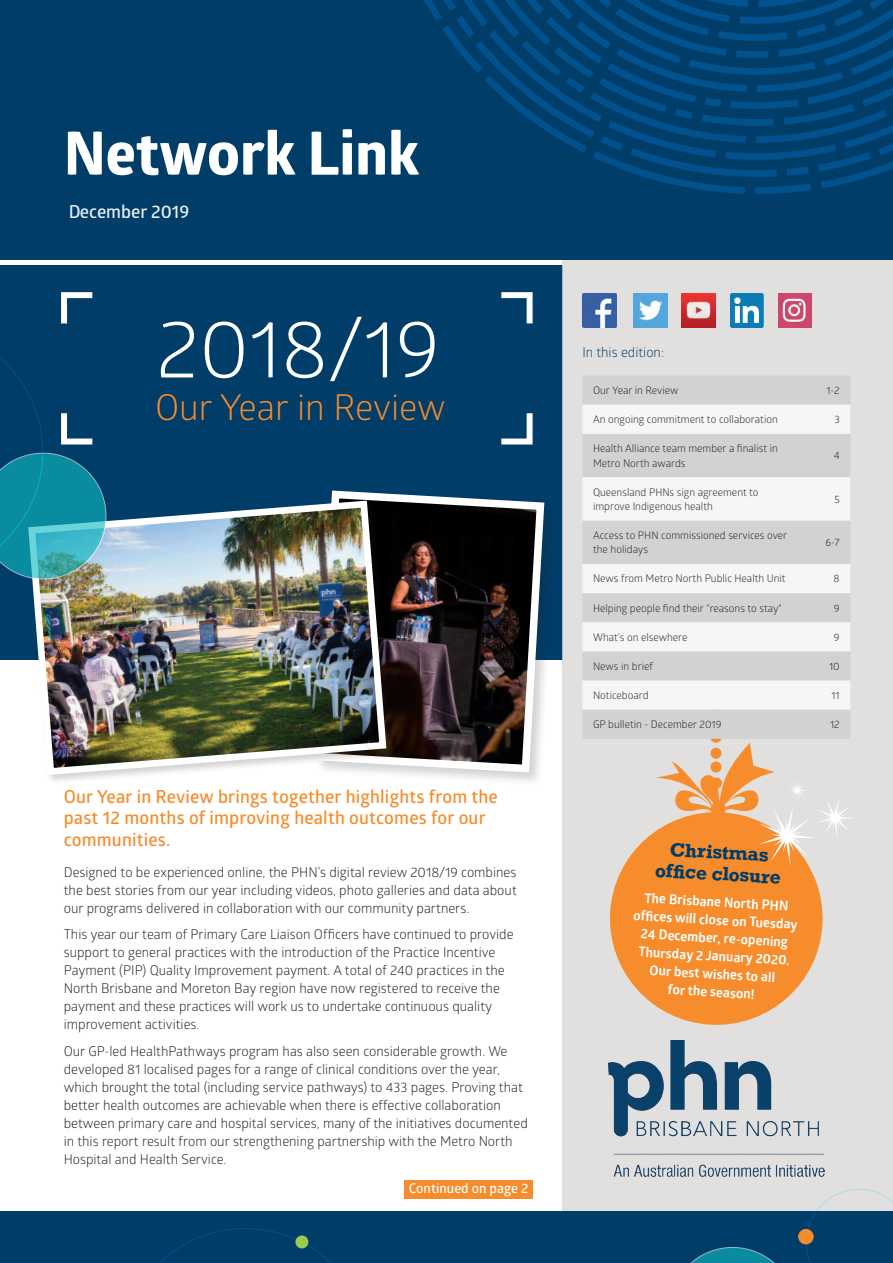
<style>
.page{position:relative;width:893px;height:1263px;background:#fff}
.page>*{position:absolute;margin:0;border:0;box-sizing:border-box;transform-origin:0 0}
.body{font:81px "Glober";color:#fff}
.GPBulletin__sub_head{font:700 60px "Globerx";color:#fff}
.body-2{font:35.7px "Glober";color:#f68c2c}
.first{font:600 18px/21.6px "Glober";letter-spacing:.01em;color:#f68c2c}
.body-3{font:700 18px/21.6px "Rockwell";color:#003d69;text-align:center}
.t1{font:600 18px "Glober";color:#fff}
.body-4{font:13.5px/18px "Glober";color:#231f20}
.body-5{font:700 13.5px/18px "Glober";color:#fff;text-align:center}
.body-6{font:600 13.5px "Glober";color:#fff}
.Bold_body{font:13.5px "Glober";color:#003d69}
.contents{font:10.5px/14.2px "Glober";color:#231f20}
</style>
<div class="page">
<div style="left:0;top:265px;width:563px;height:394px;background:#003d69"></div>
<div style="left:563px;top:260px;width:330px;height:1003px;background:#e1e0df"></div>
<div style="left:0;top:1212px;width:893px;height:51px;background:#003d69"></div>
<svg style="left:159px;top:1228px;width:172px;height:35px"></svg>
<div style="left:295px;top:1235px;width:13px;height:13px;background:#99cb50;border-radius:50%"></div>
<svg style="left:664px;top:1188px;width:229px;height:75px"></svg>
<img style="left:608px;top:1040px;width:216px;height:137px">
<div style="left:799px;top:1229px;width:14px;height:15px;background:#f68c2c;border-radius:50%"></div>
<div style="left:798px;top:1229px;width:15px;height:15px;border:1px solid #f68c2c;border-radius:50%"></div>
<div style="left:0;top:0;width:893px;height:260px;background:#003d69"></div>
<svg style="left:424px;top:0;width:469px;height:194px"></svg>
<img style="left:583px;top:293px;width:34px;height:34px">
<img style="left:730px;top:293px;width:33px;height:34px">
<img style="left:633px;top:293px;width:34px;height:34px">
<img style="left:682px;top:293px;width:34px;height:34px">
<img style="left:778px;top:293px;width:33px;height:34px">
<div style="left:405px;top:1180px;width:128px;height:19px;background:#f68c2c"></div>
<svg style="left:501px;top:292px;width:32px;height:32px"></svg>
<svg style="left:501px;top:413px;width:32px;height:32px"></svg>
<div style="left:315px;top:489px;width:243px;height:297px;background:#231f20;opacity:.2"></div>
<svg style="left:315px;top:489px;width:233px;height:287px;background:#423f42"></svg>
<svg style="left:610px;top:832px;width:213px;height:193px;fill:#f68c2c"></svg>
<div style="left:710px;top:732px;width:11px;height:11px;background:#f68c2c;border-radius:50%"></div>
<div style="left:583px;top:376px;width:267px;height:363px;background:#d1d2d4"></div>
<svg style="left:582px;top:405px;width:268px;height:305px;fill:#f6f6f6"></svg>
<svg style="left:655px;top:743px;width:197px;height:123px"></svg>
<div style="left:711px;top:777px;width:11px;height:12px;background:#f68c2c;border-radius:50%"></div>
<div style="left:27px;top:499px;width:370px;height:286px;background:#231f20;opacity:.2"></div>
<img style="left:25px;top:497px;width:365px;height:281px">
<svg style="left:0;top:292px;width:111px;height:292px"></svg>
<p class="GPBulletin__sub_head" style="left:64px;top:110px;width:357px">Network Link</p>
<h3 class="t1" style="left:68px;top:199px;width:123px">December 2019</h3>
<p class="body" style="left:156px;top:292px;width:285px">2018/19</p>
<p class="body-2" style="left:155px;top:382px;width:292px">Our Year in Review</p>
<p class="first" style="left:64px;top:785px;width:435px">Our Year in Review brings together highlights from the past 12 months of improving health outcomes for our communities.</p>
<p class="body-4" style="left:64px;top:862px;width:455px;text-align:justify">Designed to be experienced online, the PHN’s digital review 2018/19 combines the best stories from our year including videos, photo galleries and data about our programs delivered in collaboration with our community partners.</p>
<p class="body-4" style="left:64px;top:925px;width:451px">This year our team of Primary Care Liaison Officers have continued to provide support to general practices with the introduction of the Practice Incentive Payment (PIP) Quality Improvement payment. A total of 240 practices in the North Brisbane and Moreton Bay region have now registered to receive the payment and these practices will work us to undertake continuous quality improvement activities.</p>
<p class="body-4" style="left:64px;top:1041px;width:466px">Our GP-led HealthPathways program has also seen considerable growth. We developed 81 localised pages for a range of clinical conditions over the year, which brought the total (including service pathways) to 433 pages. Proving that better health outcomes are achievable when there is effective collaboration between primary care and hospital services, many of the initiatives documented in this report result from our strengthening partnership with the Metro North Hospital and Health Service.</p>
<p class="body-6" style="left:409px;top:1179px;width:121px">Continued on page 2</p>
<p class="Bold_body" style="left:582px;top:343px;width:83px">In this edition:</p>
<p class="contents" style="left:593px;top:383px;width:87px">Our Year in Review</p>
<p class="contents" style="left:826px;top:383px;width:15px">1-2</p>
<p class="contents" style="left:593px;top:412px;width:186px">An ongoing commitment to collaboration</p>
<p class="contents" style="left:834px;top:412px;width:7px">3</p>
<p class="contents" style="left:593px;top:441px;width:186px">Health Alliance team member a finalist in<br>Metro North awards</p>
<p class="contents" style="left:834px;top:448px;width:8px">4</p>
<p class="contents" style="left:593px;top:484px;width:167px">Queensland PHNs sign agreement to improve Indigenous health</p>
<p class="contents" style="left:834px;top:491px;width:7px">5</p>
<p class="contents" style="left:593px;top:528px;width:196px">Access to PHN commissioned services over the holidays</p>
<p class="contents" style="left:825px;top:535px;width:16px">6-7</p>
<p class="contents" style="left:593px;top:571px;width:194px">News from Metro North Public Health Unit</p>
<p class="contents" style="left:834px;top:571px;width:8px">8</p>
<p class="contents" style="left:593px;top:600px;width:190px">Helping people find their "reasons to stay"</p>
<p class="contents" style="left:834px;top:600px;width:7px">9</p>
<p class="contents" style="left:593px;top:629px;width:96px">What’s on elsewhere</p>
<p class="contents" style="left:834px;top:629px;width:7px">9</p>
<p class="contents" style="left:593px;top:658px;width:62px">News in brief</p>
<p class="contents" style="left:829px;top:658px;width:12px">10</p>
<p class="contents" style="left:593px;top:688px;width:57px">Noticeboard</p>
<p class="contents" style="left:831px;top:688px;width:10px">11</p>
<p class="contents" style="left:593px;top:717px;width:130px">GP bulletin - December 2019</p>
<p class="contents" style="left:830px;top:717px;width:11px">12</p>
<p class="body-3" style="left:657px;top:838px;width:127px;rotate:3deg">Christmas office closure</p>
<p class="body-5" style="left:635px;top:888px;width:166px;rotate:3deg">The Brisbane North PHN<br>offi ces will close on Tuesday<br>24 December, re-opening<br>Thursday 2 January 2020.<br>Our best wishes to all<br>for the season!</p>
</div>
